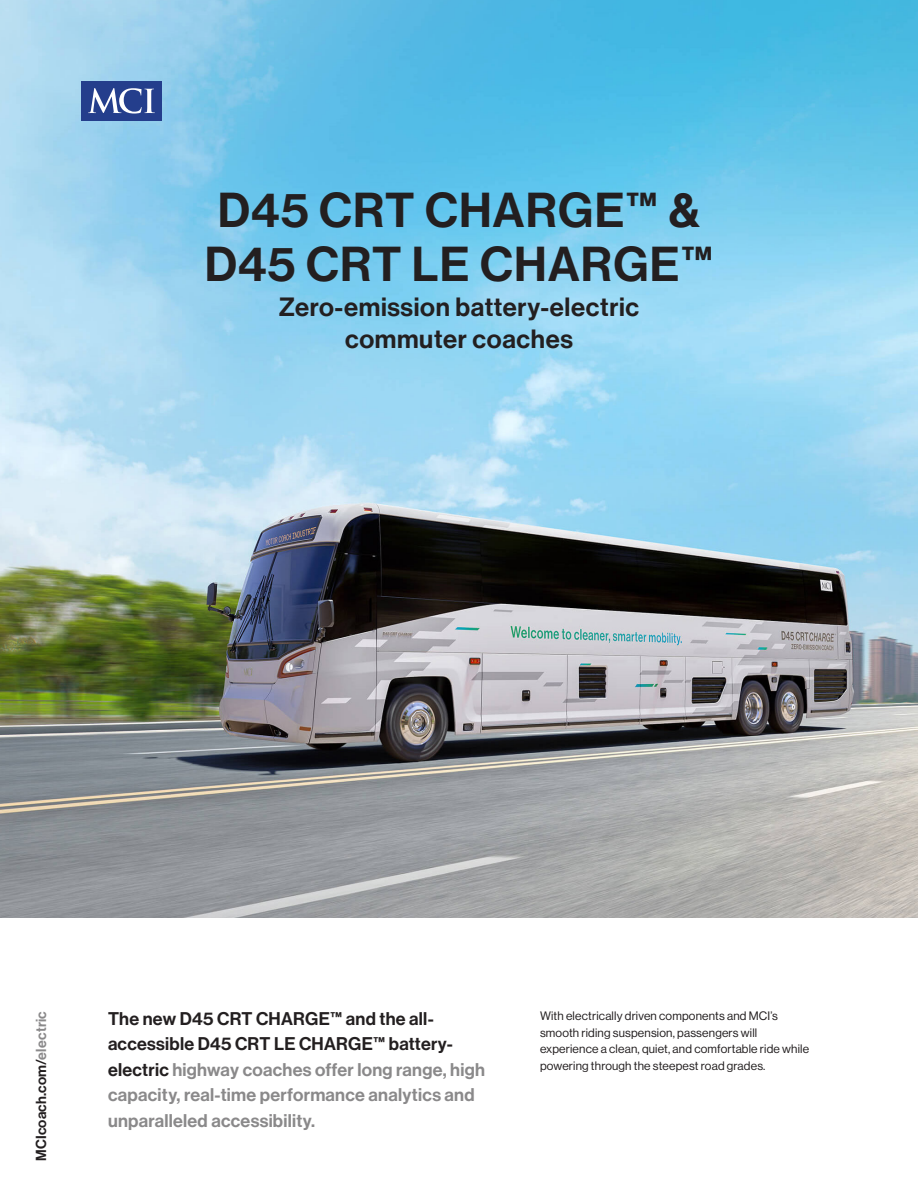
<style>
.page{position:relative;width:918px;height:1188px;background:#fff}
.page>*{position:absolute;margin:0;border:0;box-sizing:border-box;transform-origin:0 0}
.Display{font:48px "N Haas Grotesk DS Pro 65 Md";letter-spacing:.025em;color:#231f20}
.t1{font:25.8px/31px "N Haas Grotesk DS Pro 65 Md";letter-spacing:.025em;color:#231f20;text-align:center}
.t2{font:18px/25.5px "N Haas Grotesk DS Pro 65 Md";letter-spacing:.015em;color:#8a898a}
.t3{font:14.25px "N Haas Grotesk DS Pro 65 Md";letter-spacing:.015em;color:#231f20}
.t4{font:12px/16.5px "N Haas Grotesk DS Pro 55 Rg";letter-spacing:.015em;color:#231f20}
.s1{color:#8a898a}
.s2{color:#231f20}
</style>
<div class="page">
<img style="left:0;top:0;width:918px;height:918px">
<div style="left:81px;top:81px;width:81px;height:39px;background:#243e8c"></div>
<svg style="left:88px;top:88px;width:67px;height:26px"></svg>
<p class="Display" style="left:218px;top:182px;width:484px">D45 CRT CHARGE™ &amp;</p>
<p class="Display" style="left:205px;top:236px;width:510px">D45 CRT LE CHARGE™</p>
<h2 class="t1" style="left:279px;top:292px;width:362px">Zero-emission battery-electric commuter coaches</h2>
<p class="t3" style="left:33px;top:1161px;width:151px;rotate:-90deg">MCIcoach.com/<span class="s1">electric</span></p>
<h3 class="t2" style="left:108px;top:1006px;width:378px"><span class="s2">The new D45 CRT CHARGE™ and the all&shy;accessible D45 CRT LE CHARGE™ battery&shy;electric</span> highway coaches offer long range, high capacity, real-time performance analytics and unparalleled accessibility.</h3>
<p class="t4" style="left:540px;top:1008px;width:271px">With electrically driven components and MCI’s smooth riding suspension, passengers will experience a clean, quiet, and comfortable ride while powering through the steepest road grades.</p>
</div>
